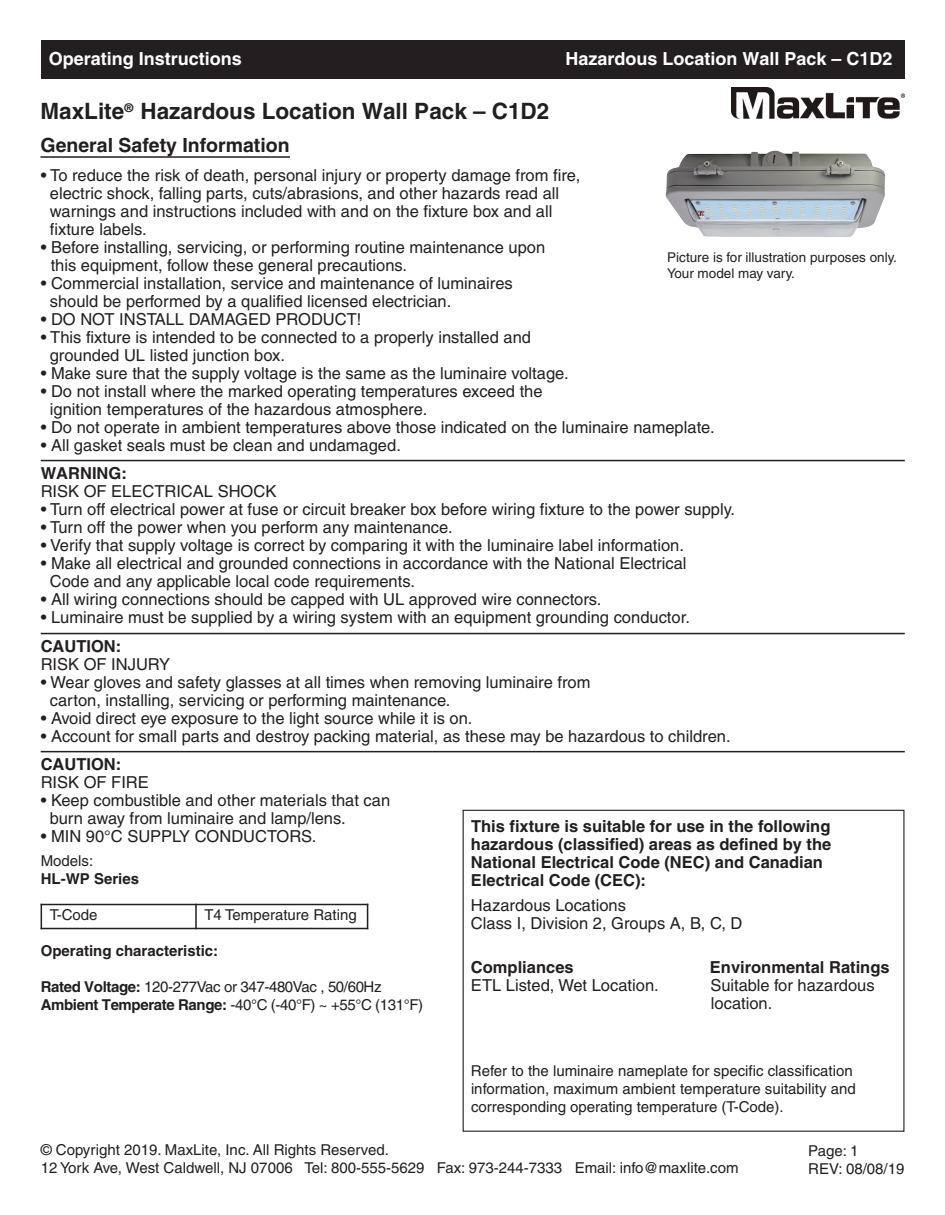
<style>
.page{position:relative;width:945px;height:1215px;background:#fff}
.page>*{position:absolute;margin:0;border:0;box-sizing:border-box;transform-origin:0 0}
.t1{font:700 22.5px "Helvetica";color:#231f20}
.t2{font:700 19.5px "Helvetica";color:#231f20}
.t3{font:700 18px "Helvetica";color:#fff}
.t4{font:16.5px/18px "Helvetica";color:#231f20}
.t5{font:700 16.5px/18px "Helvetica";color:#231f20}
.t6{font:15px/18px "Helvetica";color:#231f20}
.t7{font:15px/18px "Helvetica";letter-spacing:-.025em;color:#231f20}
.t8{font:700 15px "Helvetica";color:#231f20}
.t9{font:13.5px/16.2px "Helvetica";color:#231f20}
.t10{font:700 12px "Helvetica";color:#231f20}
.s1{font-weight:700}
</style>
<div class="page">
<div style="left:41px;top:40px;width:864px;height:39px;background:#231f20"></div>
<img style="left:732px;top:87px;width:173px;height:32px">
<hr style="left:41px;top:156px;width:249px;height:2px;background:#231f20">
<img style="left:665px;top:150px;width:221px;height:87px">
<div style="left:463px;top:810px;width:441px;height:322px;border:1px solid #231f20"></div>
<hr style="left:41px;top:460px;width:864px;height:1px;background:#231f20">
<hr style="left:41px;top:633px;width:864px;height:1px;background:#231f20">
<hr style="left:41px;top:751px;width:864px;height:1px;background:#231f20">
<svg style="left:41px;top:905px;width:1px;height:23px"></svg>
<hr style="left:195px;top:904px;width:2px;height:25px;background:#231f20">
<svg style="left:367px;top:905px;width:1px;height:23px"></svg>
<hr style="left:41px;top:904px;width:327px;height:1px;background:#231f20">
<hr style="left:41px;top:928px;width:327px;height:1px;background:#231f20">
<p class="t3" style="left:49px;top:52px;width:195px">Operating Instructions</p>
<p class="t3" style="left:565px;top:52px;width:329px">Hazardous Location Wall Pack – C1D2</p>
<h1 class="t1" style="left:40px;top:103px;width:510px">MaxLite Hazardous Location Wall Pack – C1D2</h1>
<p class="t10" style="left:125px;top:104px;width:10px">®</p>
<p class="t2" style="left:40px;top:138px;width:251px">General Safety Information</p>
<p class="t4" style="left:50px;top:167px;width:532px;text-indent:-9px">• To reduce the risk of death, personal injury or property damage from fire, electric shock, falling parts, cuts/abrasions, and other hazards read all warnings and instructions included with and on the fixture box and all fixture labels.</p>
<p class="t4" style="left:51px;top:239px;width:496px;text-indent:-10px">• Before installing, servicing, or performing routine maintenance upon this equipment, follow these general precautions.</p>
<p class="t4" style="left:50px;top:275px;width:464px;text-indent:-9px">• Commercial installation, service and maintenance of luminaires should be performed by a qualified licensed electrician.</p>
<p class="t4" style="left:41px;top:311px;width:322px">• DO NOT INSTALL DAMAGED PRODUCT!</p>
<p class="t4" style="left:50px;top:329px;width:483px;text-indent:-9px">• This fixture is intended to be connected to a properly installed and grounded UL listed junction box.</p>
<p class="t4" style="left:41px;top:365px;width:530px">• Make sure that the supply voltage is the same as the luminaire voltage.</p>
<p class="t4" style="left:50px;top:383px;width:494px;text-indent:-9px">• Do not install where the marked operating temperatures exceed the ignition temperatures of the hazardous atmosphere.</p>
<p class="t4" style="left:41px;top:419px;width:676px">• Do not operate in ambient temperatures above those indicated on the luminaire nameplate.</p>
<p class="t4" style="left:41px;top:437px;width:362px">• All gasket seals must be clean and undamaged.</p>
<p class="t5" style="left:41px;top:466px;width:88px">WARNING:</p>
<p class="t4" style="left:41px;top:484px;width:237px">RISK OF ELECTRICAL SHOCK</p>
<p class="t4" style="left:41px;top:502px;width:696px">• Turn off electrical power at fuse or circuit breaker box before wiring fixture to the power supply.</p>
<p class="t4" style="left:41px;top:520px;width:414px">• Turn off the power when you perform any maintenance.</p>
<p class="t4" style="left:41px;top:538px;width:645px">• Verify that supply voltage is correct by comparing it with the luminaire label information.</p>
<p class="t4" style="left:50px;top:556px;width:638px;text-indent:-9px">• Make all electrical and grounded connections in accordance with the National Electrical<br>Code and any applicable local code requirements.</p>
<p class="t4" style="left:41px;top:592px;width:562px">• All wiring connections should be capped with UL approved wire connectors.</p>
<p class="t4" style="left:41px;top:610px;width:651px">• Luminaire must be supplied by a wiring system with an equipment grounding conductor.</p>
<p class="t5" style="left:41px;top:638px;width:82px">CAUTION:</p>
<p class="t4" style="left:41px;top:656px;width:131px">RISK OF INJURY</p>
<p class="t4" style="left:50px;top:674px;width:542px;text-indent:-9px">• Wear gloves and safety glasses at all times when removing luminaire from carton, installing, servicing or performing maintenance.</p>
<p class="t4" style="left:41px;top:710px;width:433px">• Avoid direct eye exposure to the light source while it is on.</p>
<p class="t4" style="left:41px;top:728px;width:691px">• Account for small parts and destroy packing material, as these may be hazardous to children.</p>
<p class="t5" style="left:41px;top:757px;width:82px">CAUTION:</p>
<p class="t4" style="left:41px;top:775px;width:110px">RISK OF FIRE</p>
<p class="t4" style="left:50px;top:793px;width:342px;text-indent:-9px">• Keep combustible and other materials that can burn away from luminaire and lamp/lens.</p>
<p class="t4" style="left:41px;top:829px;width:277px">• MIN 90°C SUPPLY CONDUCTORS.</p>
<p class="t6" style="left:41px;top:853px;width:54px">Models:</p>
<p class="t8" style="left:41px;top:873px;width:100px">HL-WP Series</p>
<p class="t9" style="left:667px;top:250px;width:231px">Picture is for illustration purposes only.<br>Your model may vary.</p>
<p class="t5" style="left:471px;top:819px;width:362px">This fixture is suitable for use in the following hazardous (classified) areas as defined by the National Electrical Code (NEC) and Canadian Electrical Code (CEC):</p>
<p class="t4" style="left:471px;top:898px;width:273px">Hazardous Locations<br>Class I, Division 2, Groups A, B, C, D</p>
<p class="t5" style="left:471px;top:960px;width:104px">Compliances</p>
<p class="t5" style="left:710px;top:960px;width:181px">Environmental Ratings</p>
<p class="t4" style="left:471px;top:978px;width:189px">ETL Listed, Wet Location.</p>
<p class="t4" style="left:710px;top:978px;width:166px">Suitable for hazardous location.</p>
<p class="t6" style="left:50px;top:907px;width:49px">T-Code</p>
<p class="t6" style="left:204px;top:907px;width:154px">T4 Temperature Rating</p>
<p class="t8" style="left:41px;top:945px;width:179px">Operating characteristic:</p>
<p class="t7" style="left:41px;top:979px;width:384px"><span class="s1">Rated Voltage:</span> 120-277Vac or 347-480Vac , 50/60Hz<br><span class="s1">Ambient Temperate Range:</span> -40°C (-40°F) ~ +55°C (131°F)</p>
<p class="t6" style="left:471px;top:1063px;width:386px">Refer to the luminaire nameplate for specific classification information, maximum ambient temperature suitability and corresponding operating temperature (T-Code).</p>
<p class="t6" style="left:41px;top:1142px;width:699px">© Copyright 2019. MaxLite, Inc. All Rights Reserved.<br>12 York Ave, West Caldwell, NJ 07006 Tel: 800-555-5629 Fax: 973-244-7333 Email: info@maxlite.com</p>
<p class="t6" style="left:808px;top:1143px;width:98px">Page: 1<br>REV: 08/08/19</p>
</div>
